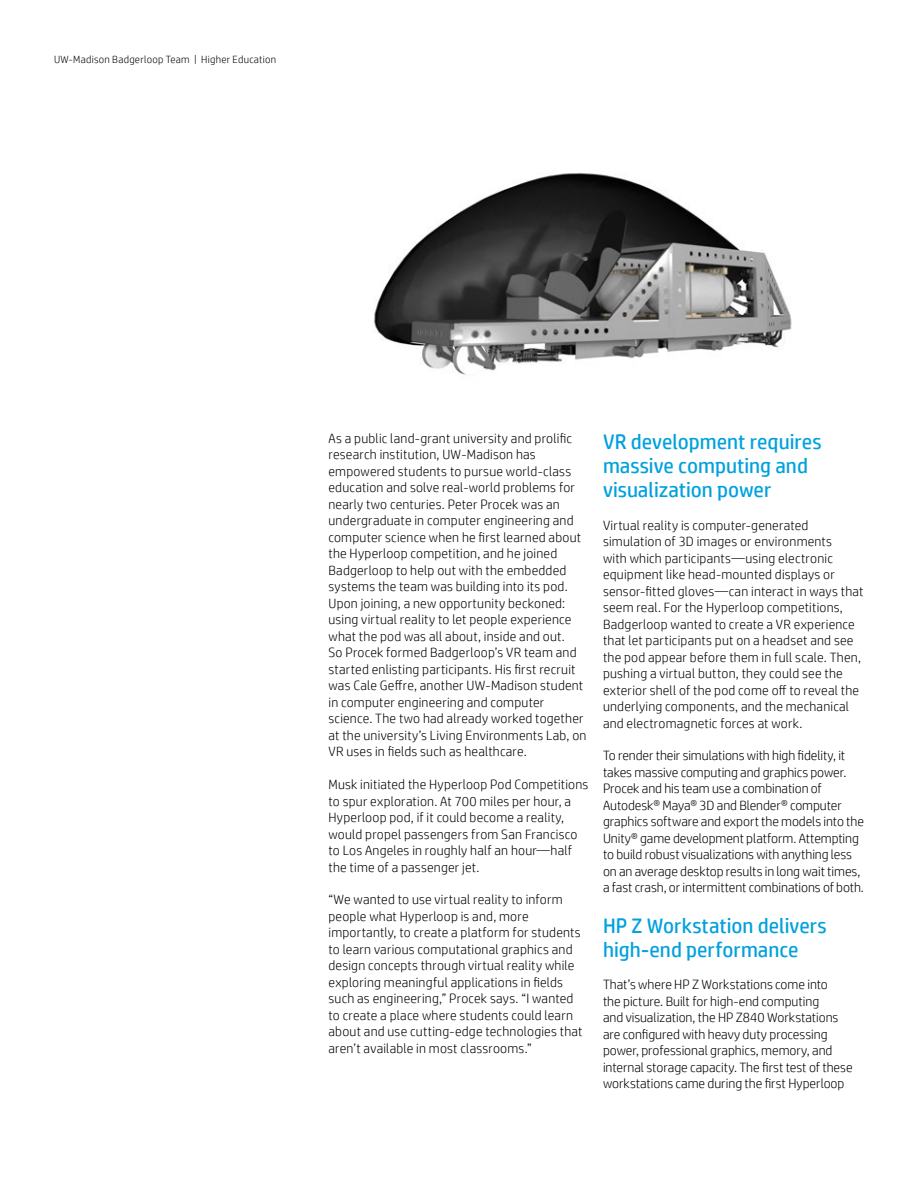
<style>
.page{position:relative;width:918px;height:1188px;background:#fff}
.page>*{position:absolute;margin:0;border:0;box-sizing:border-box;transform-origin:0 0}
.Subhead_14_16_bold_b{font:21px/24px "HP Simplified";color:#00a1dd}
.Body{font:300 13.5px/16.5px "HP Simplified";letter-spacing:.015em;color:#000}
.Body-2{font:300 13.5px/16.5px "HP Simplified";letter-spacing:-.005em;color:#000}
.Title_descriptor{font:300 10.5px "HP Simplified";letter-spacing:.025em;color:#000}
</style>
<div class="page">
<img style="left:374px;top:173px;width:418px;height:202px">
<p class="Title_descriptor" style="left:54px;top:53px;width:224px">UW-Madison Badgerloop Team | Higher Education</p>
<p class="Body" style="left:329px;top:430px;width:260px">As a public land-grant university and prolific research institution, UW-Madison has empowered students to pursue world-class education and solve real-world problems for nearly two centuries. Peter Procek was an undergraduate in computer engineering and computer science when he first learned about the Hyperloop competition, and he joined Badgerloop to help out with the embedded systems the team was building into its pod.<br>Upon joining, a new opportunity beckoned: using virtual reality to let people experience what the pod was all about, inside and out.<br>So Procek formed Badgerloop’s VR team and started enlisting participants. His first recruit was Cale Geffre, another UW-Madison student in computer engineering and computer science. The two had already worked together at the university’s Living Environments Lab, on VR uses in fields such as healthcare.</p>
<p class="Body" style="left:329px;top:776px;width:261px">Musk initiated the Hyperloop Pod Competitions to spur exploration. At 700 miles per hour, a Hyperloop pod, if it could become a reality, would propel passengers from San Francisco to Los Angeles in roughly half an hour—half the time of a passenger jet.</p>
<p class="Body" style="left:329px;top:891px;width:256px">“We wanted to use virtual reality to inform people what Hyperloop is and, more importantly, to create a platform for students to learn various computational graphics and design concepts through virtual reality while exploring meaningful applications in fields such as engineering,” Procek says. “I wanted to create a place where students could learn about and use cutting-edge technologies that aren’t available in most classrooms.”</p>
<p class="Subhead_14_16_bold_b" style="left:603px;top:430px;width:220px">VR development requires massive computing and visualization power</p>
<p class="Body" style="left:603px;top:517px;width:262px">Virtual reality is computer-generated simulation of 3D images or environments<br>with which participants—using electronic equipment like head-mounted displays or sensor-fitted gloves—can interact in ways that seem real. For the Hyperloop competitions, Badgerloop wanted to create a VR experience that let participants put on a headset and see the pod appear before them in full scale. Then, pushing a virtual button, they could see the exterior shell of the pod come off to reveal the underlying components, and the mechanical and electromagnetic forces at work.</p>
<p class="Body-2" style="left:603px;top:747px;width:263px">To render their simulations with high fidelity, it takes massive computing and graphics power.<br>Procek and his team use a combination of Autodesk® Maya® 3D and Blender® computer graphics software and export the models into the Unity® game development platform. Attempting to build robust visualizations with anything less on an average desktop results in long wait times, a fast crash, or intermittent combinations of both.</p>
<p class="Subhead_14_16_bold_b" style="left:603px;top:913px;width:225px">HP Z Workstation delivers high-end performance</p>
<p class="Body-2" style="left:603px;top:976px;width:251px">That’s where HP Z Workstations come into<br>the picture. Built for high-end computing<br>and visualization, the HP Z840 Workstations are configured with heavy duty processing power, professional graphics, memory, and internal storage capacity. The first test of these workstations came during the first Hyperloop</p>
</div>
